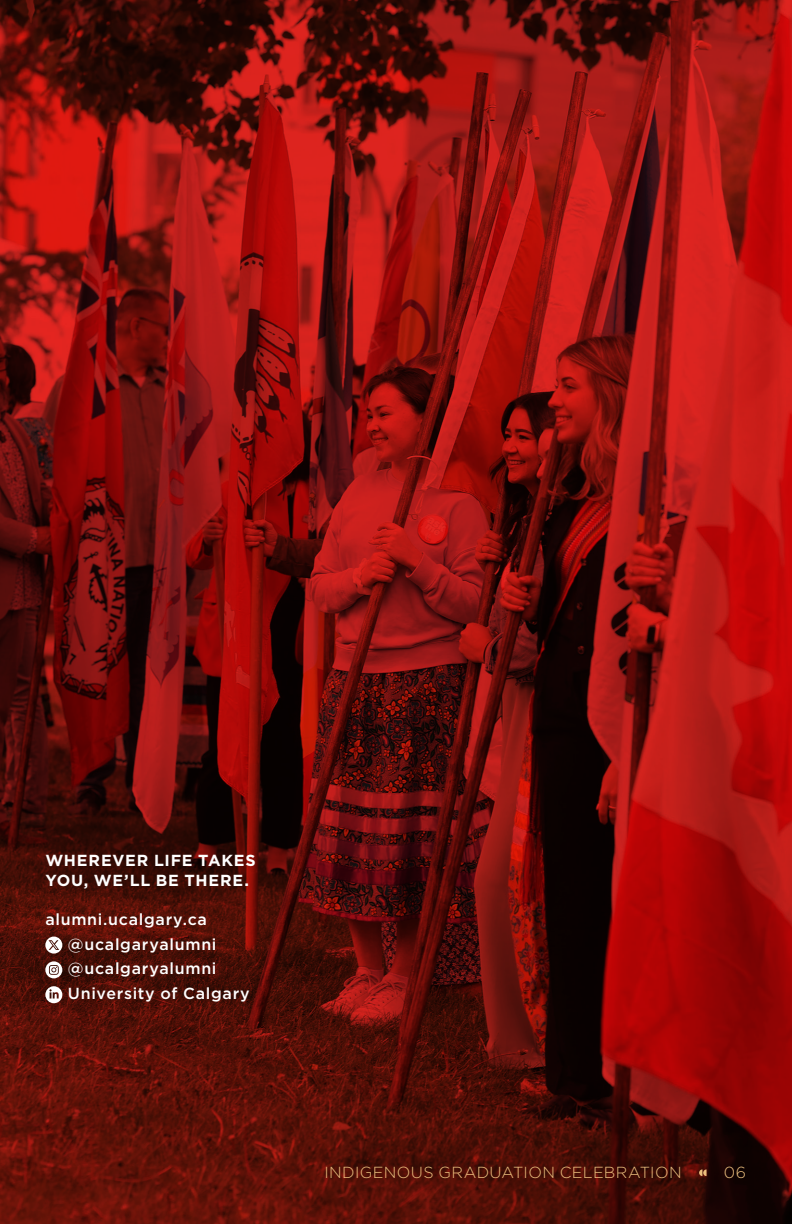
<style>
.page{position:relative;width:792px;height:1224px;background:#fff}
.page>*{position:absolute;margin:0;border:0;box-sizing:border-box;transform-origin:0 0}
.t1{font:500 16px "Gotham";letter-spacing:.045em;color:#fff}
.t2{font:700 16px/20px "Gotham";letter-spacing:.05em;color:#fff}
.t3{font:300 16px "Gotham";letter-spacing:.025em;color:#ecbf7e}
</style>
<div class="page">
<img style="left:0;top:0;width:792px;height:1224px">
<svg style="left:699px;top:1169px;width:8px;height:7px"></svg>
<svg style="left:45px;top:937px;width:17px;height:17px"></svg>
<svg style="left:45px;top:961px;width:17px;height:17px"></svg>
<svg style="left:45px;top:986px;width:17px;height:17px"></svg>
<p class="t2" style="left:45px;top:850px;width:212px">WHEREVER LIFE TAKES<br>YOU, WE’LL BE THERE.</p>
<p class="t1" style="left:45px;top:909px;width:163px">alumni.ucalgary.ca</p>
<p class="t1" style="left:68px;top:933px;width:150px">@ucalgaryalumni</p>
<p class="t1" style="left:68px;top:958px;width:150px">@ucalgaryalumni</p>
<p class="t1" style="left:68px;top:983px;width:183px">University of Calgary</p>
<p class="t3" style="left:324px;top:1163px;width:359px">INDIGENOUS GRADUATION CELEBRATION</p>
<p class="t3" style="left:724px;top:1163px;width:24px">06</p>
</div>
